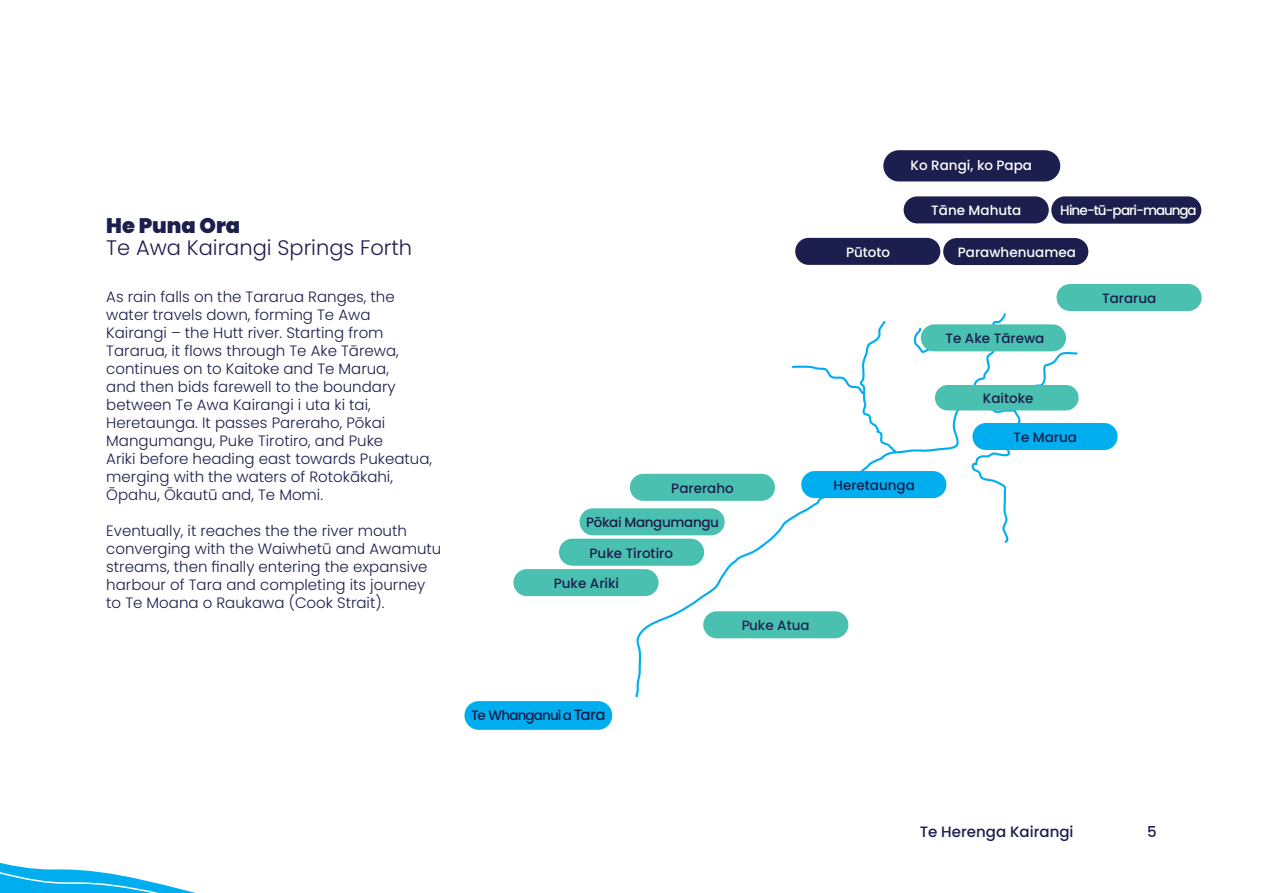
<style>
.page{position:relative;width:1263px;height:893px;background:#fff}
.page>*{position:absolute;margin:0;border:0;box-sizing:border-box;transform-origin:0 0}
.t1{font:300 21px/22.5px "Poppins";color:#1c1e4d}
.Body{font:300 15px/18px "Poppins";color:#1c1e4d}
.t2{font:500 15px "Poppins";color:#1c1e4d}
.t3{font:500 13.5px "Poppins";color:#1a1d4c}
.t4{font:500 13.5px "Poppins";color:#fff}
.t5{font:500 13.5px "Poppins";letter-spacing:-.075em;color:#fff}
.t6{font:500 13.5px "Poppins";letter-spacing:-.065em;color:#1a1d4c}
.t7{font:500 13.5px "Poppins";letter-spacing:-.025em;color:#1a1d4c}
.s1{font-weight:900}
.s2{font-size:15px}
</style>
<div class="page">
<svg style="left:633px;top:449px;width:279px;height:249px"></svg>
<svg style="left:790px;top:321px;width:108px;height:134px"></svg>
<svg style="left:912px;top:313px;width:167px;height:230px"></svg>
<div style="left:974px;top:424px;width:142px;height:24px;background:#00aeef;border-radius:12px"></div>
<div style="left:972px;top:423px;width:145px;height:27px;border:3px solid #00aeef;border-radius:12px"></div>
<div style="left:885px;top:152px;width:174px;height:28px;background:#1c1e4d;border-radius:14px"></div>
<div style="left:883px;top:150px;width:177px;height:31px;border:3px solid #1c1e4d;border-radius:14px"></div>
<div style="left:905px;top:198px;width:142px;height:24px;background:#1c1e4d;border-radius:12px"></div>
<div style="left:904px;top:196px;width:145px;height:27px;border:3px solid #1c1e4d;border-radius:12px"></div>
<div style="left:1053px;top:198px;width:147px;height:24px;background:#1c1e4d;border-radius:12px"></div>
<div style="left:1051px;top:196px;width:150px;height:28px;border:3px solid #1c1e4d;border-radius:12px"></div>
<div style="left:797px;top:239px;width:142px;height:24px;background:#1c1e4d;border-radius:12px"></div>
<div style="left:795px;top:238px;width:145px;height:27px;border:3px solid #1c1e4d;border-radius:12px"></div>
<div style="left:945px;top:240px;width:142px;height:24px;background:#1c1e4d;border-radius:12px"></div>
<div style="left:943px;top:238px;width:145px;height:27px;border:3px solid #1c1e4d;border-radius:12px"></div>
<div style="left:1058px;top:285px;width:142px;height:25px;background:#4ac0b0;border-radius:12px"></div>
<div style="left:1056px;top:284px;width:146px;height:27px;border:3px solid #4ac0b0;border-radius:12px"></div>
<div style="left:922px;top:326px;width:142px;height:24px;background:#4ac0b0;border-radius:12px"></div>
<div style="left:921px;top:324px;width:145px;height:27px;border:3px solid #4ac0b0;border-radius:12px"></div>
<div style="left:936px;top:386px;width:142px;height:24px;background:#4ac0b0;border-radius:12px"></div>
<div style="left:935px;top:385px;width:143px;height:25px;border:2px solid #4ac0b0;border-radius:12px"></div>
<div style="left:631px;top:475px;width:142px;height:24px;background:#4ac0b0;border-radius:12px"></div>
<div style="left:630px;top:474px;width:145px;height:27px;border:3px solid #4ac0b0;border-radius:12px"></div>
<div style="left:581px;top:510px;width:142px;height:24px;background:#4ac0b0;border-radius:12px"></div>
<div style="left:579px;top:508px;width:146px;height:27px;border:3px solid #4ac0b0;border-radius:12px"></div>
<div style="left:560px;top:540px;width:143px;height:24px;background:#4ac0b0;border-radius:12px"></div>
<div style="left:559px;top:539px;width:145px;height:27px;border:3px solid #44bfae;border-radius:12px"></div>
<div style="left:515px;top:571px;width:142px;height:24px;background:#4ac0b0;border-radius:12px"></div>
<div style="left:513px;top:569px;width:145px;height:27px;border:3px solid #4ac0b0;border-radius:12px"></div>
<div style="left:705px;top:613px;width:142px;height:24px;background:#4ac0b0;border-radius:12px"></div>
<div style="left:703px;top:611px;width:145px;height:27px;border:3px solid #4ac0b0;border-radius:12px"></div>
<div style="left:466px;top:703px;width:145px;height:25px;background:#00aeef;border-radius:13px"></div>
<div style="left:464px;top:701px;width:148px;height:29px;border:3px solid #00aeef;border-radius:13px"></div>
<div style="left:803px;top:473px;width:142px;height:24px;background:#00aeef;border-radius:12px"></div>
<div style="left:801px;top:471px;width:145px;height:27px;border:3px solid #00aeef;border-radius:12px"></div>
<svg style="left:0;top:863px;width:196px;height:30px"></svg>
<p class="t1" style="left:106px;top:214px;width:307px"><span class="s1">He Puna Ora<br></span>Te Awa Kairangi Springs Forth</p>
<p class="Body" style="left:106px;top:287px;width:327px">As rain falls on the Tararua Ranges, the water travels down, forming Te Awa Kairangi – the Hutt river. Starting from Tararua, it flows through Te Ake Tārewa, continues on to Kaitoke and Te Marua,<br>and then bids farewell to the boundary between Te Awa Kairangi i uta ki tai, Heretaunga. It passes Pareraho, Pōkai Mangumangu, Puke Tirotiro, and Puke<br>Ariki before heading east towards Pukeatua, merging with the waters of Rotokākahi, Ōpahu, Ōkautū and, Te Momi.</p>
<p class="Body" style="left:106px;top:521px;width:336px">Eventually, it reaches the the river mouth converging with the Waiwhetū and Awamutu streams, then finally entering the expansive harbour of Tara and completing its journey to Te Moana o Raukawa (Cook Strait).</p>
<p class="t3" style="left:671px;top:480px;width:64px">Pareraho</p>
<p class="t7" style="left:586px;top:514px;width:134px">Pōkai Mangumangu</p>
<p class="t3" style="left:589px;top:546px;width:85px">Puke Tirotiro</p>
<p class="t3" style="left:554px;top:576px;width:67px">Puke Ariki</p>
<p class="t3" style="left:741px;top:618px;width:70px">Puke Atua</p>
<p class="t4" style="left:911px;top:157px;width:123px">Ko Rangi, ko Papa</p>
<p class="t4" style="left:931px;top:203px;width:92px">Tāne Mahuta</p>
<p class="t5" style="left:1060px;top:203px;width:138px">Hine-tū-pari-maunga</p>
<p class="t4" style="left:846px;top:244px;width:46px">Pūtoto</p>
<p class="t4" style="left:958px;top:244px;width:119px">Parawhenuamea</p>
<p class="t3" style="left:945px;top:331px;width:100px">Te Ake Tārewa</p>
<p class="t3" style="left:833px;top:477px;width:83px">Heretaunga</p>
<p class="t3" style="left:983px;top:391px;width:52px">Kaitoke</p>
<p class="t3" style="left:1013px;top:429px;width:65px">Te Marua</p>
<p class="t3" style="left:1102px;top:290px;width:56px">Tararua</p>
<p class="t6" style="left:471px;top:707px;width:136px">Te Whanganui a <span class="s2">Tara</span></p>
<p class="t2" style="left:920px;top:823px;width:155px">Te Herenga Kairangi</p>
<p class="t2" style="left:1147px;top:823px;width:11px">5</p>
</div>
